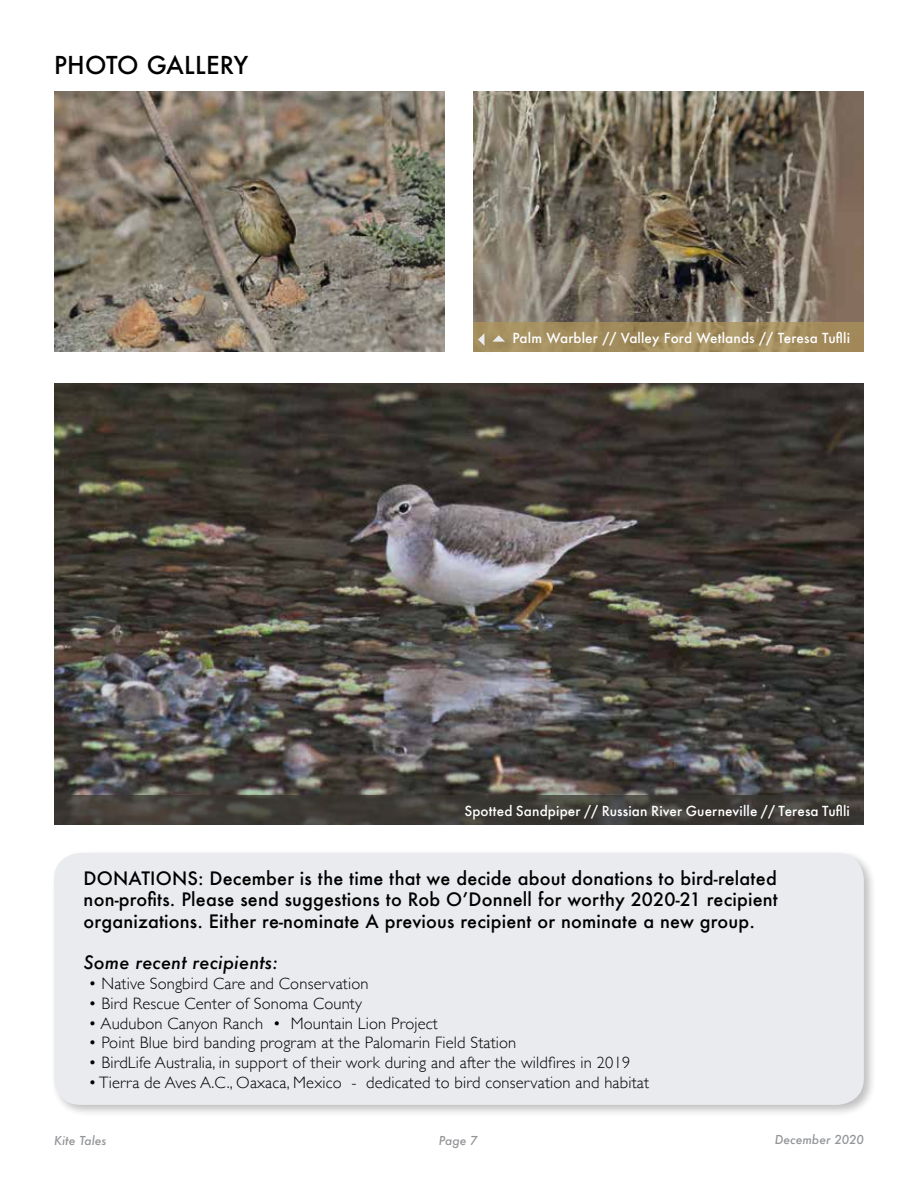
<style>
.page{position:relative;width:918px;height:1188px;background:#fff}
.page>*{position:absolute;margin:0;border:0;box-sizing:border-box;transform-origin:0 0}
.t1{font:500 24px "Futura";letter-spacing:.01em;color:#000}
.t2{font:500 18px/21.6px "Futura";letter-spacing:.01em;color:#000;text-align:justify}
.t3{font:italic 500 18px "Futura";letter-spacing:.01em;color:#000}
.t4{font:300 16.5px "Gill Sans";letter-spacing:.01em;color:#000}
.t5{font:500 13.5px "Futura";letter-spacing:.01em;color:#fff}
.t6{font:italic 500 12px "Futura";color:#939598}
</style>
<div class="page">
<div style="left:50px;top:849px;width:826px;height:269px;background:#000;opacity:.25"></div>
<div style="left:54px;top:853px;width:810px;height:252px;background:#e9ebee;border-radius:27px"></div>
<img style="left:54px;top:92px;width:390px;height:260px">
<img style="left:474px;top:92px;width:390px;height:230px">
<img style="left:54px;top:383px;width:810px;height:412px">
<svg style="left:54px;top:795px;width:810px;height:29px;background:#403d38"></svg>
<svg style="left:474px;top:322px;width:390px;height:30px;background:#a38d5e"></svg>
<div style="left:475px;top:331px;width:22px;height:26px;background:#000;opacity:.25"></div>
<svg style="left:478px;top:333px;width:6px;height:13px"></svg>
<div style="left:490px;top:333px;width:27px;height:21px;background:#000;opacity:.25"></div>
<svg style="left:492px;top:335px;width:13px;height:7px"></svg>
<h1 class="t1" style="left:54px;top:48px;width:196px">PHOTO GALLERY</h1>
<p class="t5" style="left:513px;top:329px;width:339px">Palm Warbler // Valley Ford Wetlands // Teresa Tuflli</p>
<p class="t5" style="left:464px;top:801px;width:387px">Spotted Sandpiper // Russian River Guerneville // Teresa Tuflli</p>
<p class="t2" style="left:84px;top:867px;width:696px">DONATIONS: December is the time that we decide about donations to bird-related non-profits. Please send suggestions to Rob O’Donnell for worthy 2020-21 recipient organizations. Either re-nominate A previous recipient or nominate a new group.</p>
<p class="t3" style="left:84px;top:950px;width:196px">Some recent recipients:</p>
<p class="t4" style="left:88px;top:971px;width:282px">• Native Songbird Care and Conservation</p>
<p class="t4" style="left:88px;top:990px;width:275px">• Bird Rescue Center of Sonoma County</p>
<p class="t4" style="left:88px;top:1010px;width:351px">• Audubon Canyon Ranch • Mountain Lion Project</p>
<p class="t4" style="left:88px;top:1030px;width:429px">• Point Blue bird banding program at the Palomarin Field Station</p>
<p class="t4" style="left:88px;top:1050px;width:544px">• BirdLife Australia, in support of their work during and after the wildfires in 2019</p>
<p class="t4" style="left:88px;top:1070px;width:562px">• Tierra de Aves A.C., Oaxaca, Mexico - dedicated to bird conservation and habitat</p>
<p class="t6" style="left:54px;top:1132px;width:54px">Kite Tales</p>
<p class="t6" style="left:439px;top:1132px;width:40px">Page 7</p>
<p class="t6" style="left:775px;top:1131px;width:91px">December 2020</p>
</div>
